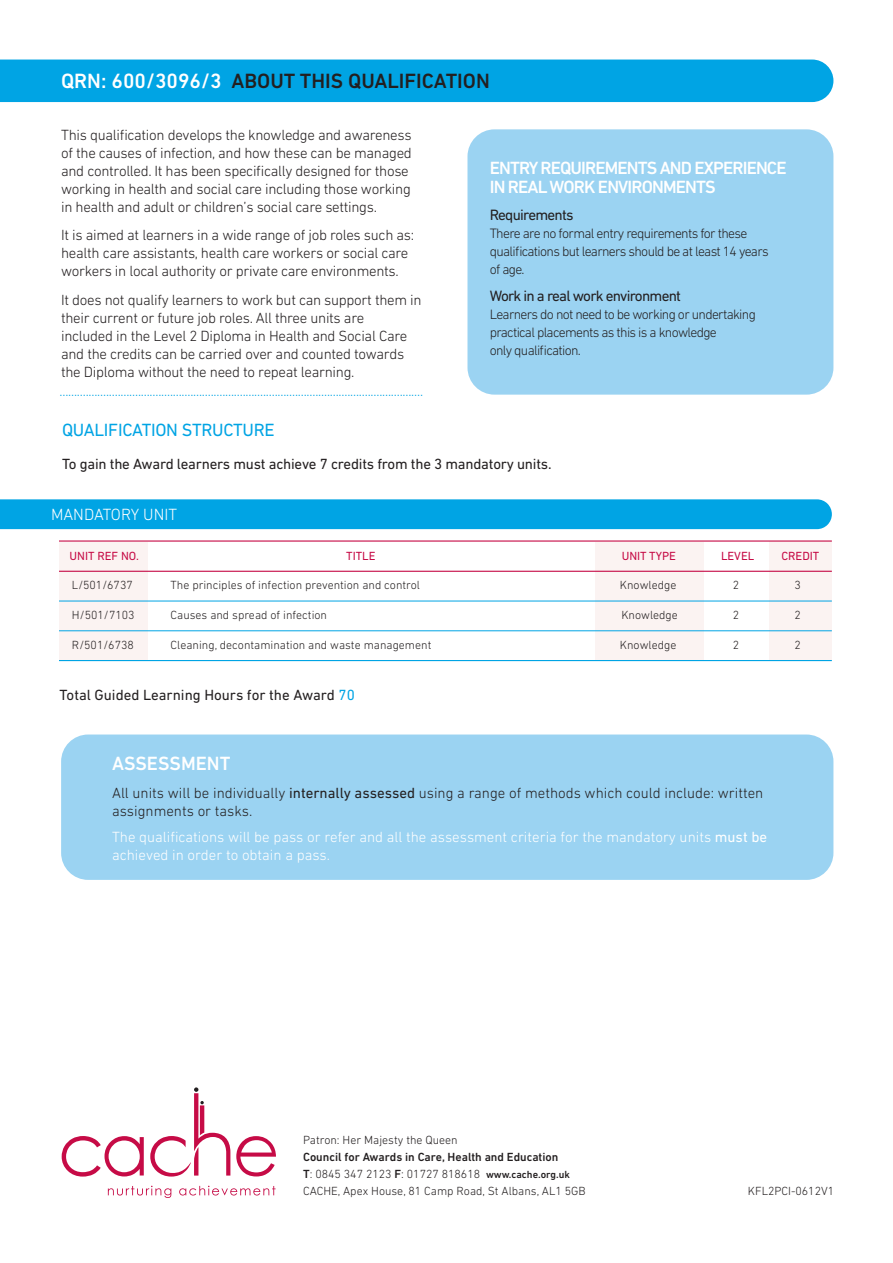
<style>
.page{position:relative;width:893px;height:1263px;background:#fff}
.page>*{position:absolute;margin:0;border:0;box-sizing:border-box;transform-origin:0 0}
.t1{font:500 21px "DIN Next LT Pro";color:#231f20}
.t2{font:500 19.5px "DIN Next LT Pro";color:#fff}
.t3{font:500 18px/19.4px "DIN Next LT Pro";letter-spacing:-.05em;color:#fff}
.t4{font:18px "DIN Next LT Pro";letter-spacing:-.015em;color:#00a4e4}
.t5{font:300 16.5px "DIN Next LT Pro";color:#fff}
.t6{font:15.3px "DIN Next LT Pro";letter-spacing:-.05em;color:#231f20}
.t7{font:300 15px/18px "DIN Next LT Pro";letter-spacing:-.02em;color:#231f20}
.t8{font:300 15px/18px "DIN Next LT Pro";color:#fff}
.t9{font:300 15px/18px "DIN Next LT Pro";color:#231f20}
.t10{font:15px "DIN Next LT Pro";letter-spacing:-.015em;color:#231f20}
.t11{font:300 14.25px "DIN Next LT Pro";color:#00a4e4}
.t12{font:300 13.8px/18px "DIN Next LT Pro";letter-spacing:-.05em;color:#231f20}
.t13{font:300 12px/16.8px "DIN Next LT Pro";color:#231f20}
.t14{font:12px "DIN Next LT Pro";color:#c60b46}
.s1{color:#fff}
.s2{color:#00a4e4}
.s3{font-weight:400}
.s4{font-weight:500}
.s5{font-weight:500;font-size:10.5px}
</style>
<div class="page">
<div style="left:770px;top:541px;width:62px;height:119px;background:#fbf3f2"></div>
<div style="left:0;top:60px;width:833px;height:42px;background:#00a4e4"></div>
<div style="left:467px;top:129px;width:366px;height:266px;background:#9bd3f2;border-radius:27px"></div>
<svg style="left:236px;top:1136px;width:40px;height:40px"></svg>
<svg style="left:62px;top:1136px;width:82px;height:40px"></svg>
<svg style="left:150px;top:1087px;width:80px;height:89px"></svg>
<svg style="left:108px;top:1186px;width:63px;height:12px"></svg>
<svg style="left:179px;top:1186px;width:97px;height:9px"></svg>
<div style="left:61px;top:734px;width:772px;height:146px;background:#9bd3f2;border-radius:27px"></div>
<div style="left:59px;top:542px;width:88px;height:118px;background:#fbf3f2"></div>
<div style="left:595px;top:542px;width:108px;height:117px;background:#fbf3f2"></div>
<hr style="left:59px;top:540px;width:773px;height:2px;background:#c60b46">
<hr style="left:59px;top:571px;width:773px;height:1px;background:#c60b46">
<hr style="left:59px;top:601px;width:773px;height:1px;background:#00a4e4">
<hr style="left:59px;top:630px;width:773px;height:1px;background:#00a4e4">
<hr style="left:59px;top:660px;width:773px;height:1px;background:#00a4e4">
<div style="left:0;top:499px;width:832px;height:30px;background:#00a4e4"></div>
<h1 class="t1" style="left:61px;top:73px;width:430px"><span class="s1">QRN: 600/3096/3</span> ABOUT THIS QUALIFICATION</h1>
<p class="t7" style="left:61px;top:127px;width:352px">This qualification develops the knowledge and awareness of the causes of infection, and how these can be managed and controlled. It has been specifically designed for those working in health and social care including those working in health and adult or children’s social care settings.</p>
<p class="t7" style="left:61px;top:227px;width:355px">It is aimed at learners in a wide range of job roles such as: health care assistants, health care workers or social care workers in local authority or private care environments.</p>
<p class="t7" style="left:61px;top:292px;width:362px">It does not qualify learners to work but can support them in their current or future job roles. All three units are<br>included in the Level 2 Diploma in Health and Social Care and the credits can be carried over and counted towards the Diploma without the need to repeat learning.</p>
<p class="t11" style="left:60px;top:387px;width:365px">.............................................................................................................................</p>
<p class="t3" style="left:490px;top:159px;width:298px">ENTRY REQUIREMENTS AND EXPERIENCE<br>IN REAL WORK ENVIRONMENTS</p>
<p class="t6" style="left:490px;top:209px;width:85px">Requirements</p>
<p class="t12" style="left:490px;top:226px;width:280px">There are no formal entry requirements for these qualifications but learners should be at least 14 years of age.</p>
<p class="t6" style="left:490px;top:290px;width:193px">Work in a real work environment</p>
<p class="t12" style="left:490px;top:307px;width:268px">Learners do not need to be working or undertaking practical placements as this is a knowledge<br>only qualification.</p>
<p class="t4" style="left:62px;top:423px;width:214px">QUALIFICATION STRUCTURE</p>
<p class="t10" style="left:62px;top:458px;width:491px">To gain the Award learners must achieve 7 credits from the 3 mandatory units.</p>
<p class="t5" style="left:51px;top:508px;width:128px">MANDATORY UNIT</p>
<p class="t14" style="left:70px;top:552px;width:71px">UNIT REF NO.</p>
<p class="t14" style="left:346px;top:552px;width:31px">TITLE</p>
<p class="t14" style="left:622px;top:552px;width:56px">UNIT TYPE</p>
<p class="t14" style="left:721px;top:552px;width:35px">LEVEL</p>
<p class="t14" style="left:781px;top:552px;width:39px">CREDIT</p>
<p class="t13" style="left:72px;top:578px;width:62px">L/501/6737</p>
<p class="t13" style="left:171px;top:578px;width:251px">The principles of infection prevention and control</p>
<p class="t13" style="left:620px;top:578px;width:58px">Knowledge</p>
<p class="t13" style="left:733px;top:578px;width:8px">2</p>
<p class="t13" style="left:794px;top:578px;width:8px">3</p>
<p class="t13" style="left:72px;top:608px;width:64px">H/501/7103</p>
<p class="t13" style="left:171px;top:608px;width:158px">Causes and spread of infection</p>
<p class="t13" style="left:621px;top:608px;width:58px">Knowledge</p>
<p class="t13" style="left:733px;top:608px;width:8px">2</p>
<p class="t13" style="left:794px;top:608px;width:8px">2</p>
<p class="t13" style="left:72px;top:638px;width:63px">R/501/6738</p>
<p class="t13" style="left:171px;top:638px;width:262px">Cleaning, decontamination and waste management</p>
<p class="t13" style="left:620px;top:638px;width:58px">Knowledge</p>
<p class="t13" style="left:733px;top:638px;width:8px">2</p>
<p class="t13" style="left:794px;top:638px;width:8px">2</p>
<p class="t10" style="left:60px;top:689px;width:297px">Total Guided Learning Hours for the Award <span class="s2">70</span></p>
<h2 class="t2" style="left:112px;top:756px;width:120px">ASSESSMENT</h2>
<p class="t9" style="left:112px;top:785px;width:653px">All units will be individually <span class="s3">internally assessed</span> using a range of methods which could include: written assignments or tasks.</p>
<p class="t8" style="left:112px;top:829px;width:656px">The qualifications will be pass or refer and all the assessment criteria for the mandatory units <span class="s3">must be </span>achieved in order to obtain a pass.</p>
<p class="t13" style="left:303px;top:1133px;width:156px">Patron: Her Majesty the Queen</p>
<p class="t13" style="left:303px;top:1149px;width:284px"><span class="s4">Council for Awards in Care, Health and Education<br>T</span>: 0845 347 2123 <span class="s4">F</span>: 01727 818618 <span class="s5">www.cache.org.uk<br></span>CACHE, Apex House, 81 Camp Road, St Albans, AL1 5GB</p>
<p class="t13" style="left:748px;top:1183px;width:88px">KFL2PCI-0612V1</p>
</div>
